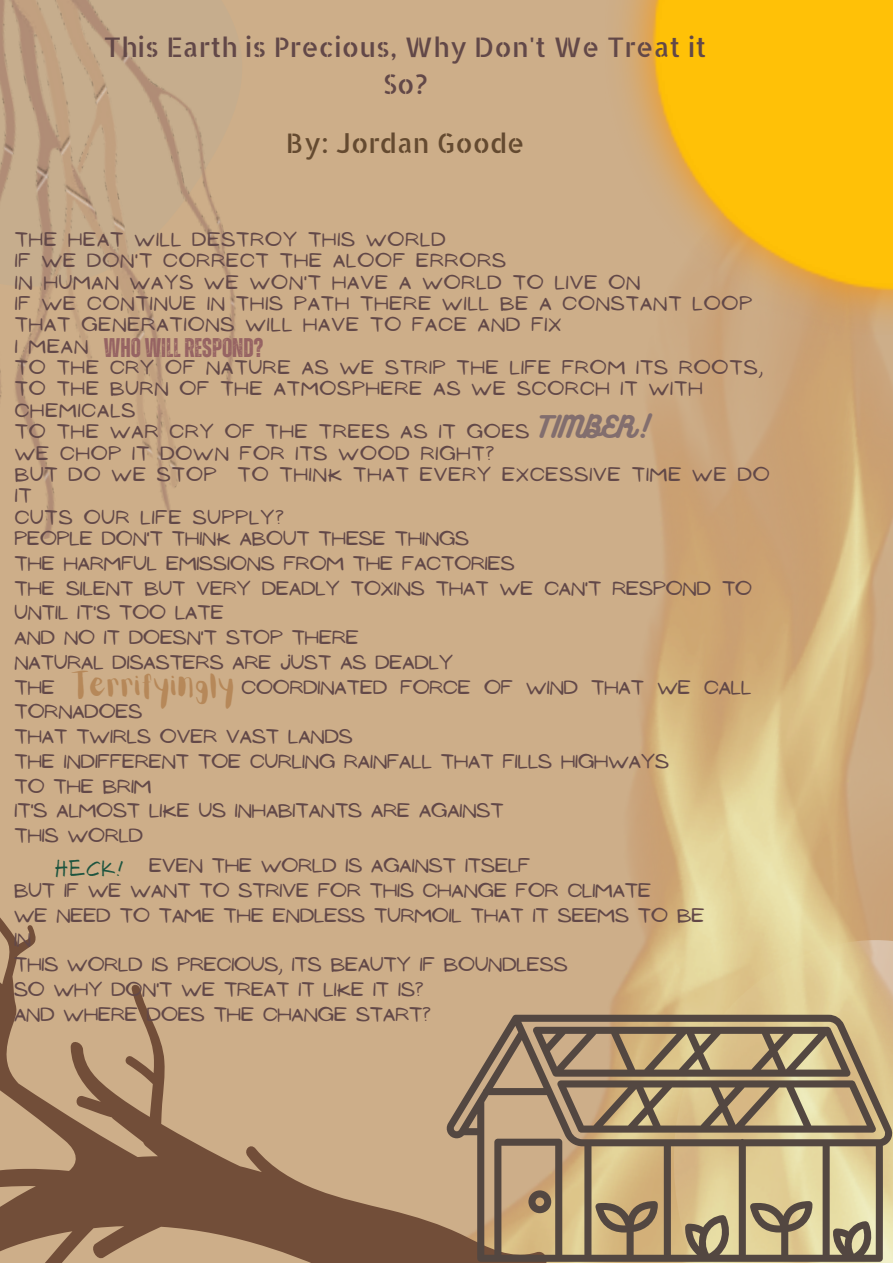
<style>
.page{position:relative;width:893px;height:1264px;background:#fff}
.page>*{position:absolute;margin:0;border:0;box-sizing:border-box;transform-origin:0 0}
.t1{font:33px "NF ANTIO Regular";color:#1c543f}
.t2{font:27px/37px "Allerta Stencil";color:#624848;text-align:center}
.t3{font:700 27px "Zuume Rough";color:#966363}
.t4{font:27px "Allerta Stencil";color:#644a30}
.t5{font:27px "Aloja Extended";color:#b68859}
.t6{font:27px "Bukhari Script";color:#826e6e}
.t7{font:18px/24.8px "NF Ananias Regular";color:#624848}
.t8{font:18px/21.3px "NF Ananias Regular";letter-spacing:.055em;color:#624848}
</style>
<div class="page">
<div style="left:0;top:0;width:892px;height:1262px;background:#cdae89"></div>
<img style="left:606px;top:334px;width:286px;height:928px">
<img style="left:0;top:0;width:236px;height:539px">
<svg style="left:0;top:917px;width:606px;height:345px"></svg>
<svg style="left:446px;top:1014px;width:446px;height:247px"></svg>
<svg style="left:528px;top:1190px;width:23px;height:23px"></svg>
<svg style="left:532px;top:1026px;width:344px;height:106px"></svg>
<img style="left:623px;top:0;width:269px;height:334px">
<h2 class="t2" style="left:104px;top:27px;width:604px">This Earth is Precious, Why Don't We Treat it<br>So?</h2>
<h2 class="t4" style="left:286px;top:126px;width:240px">By: Jordan Goode</h2>
<p class="t8" style="left:15px;top:229px;width:756px">THE HEAT WILL DESTROY THIS WORLD<br>IF WE DON'T CORRECT THE ALOOF ERRORS<br>IN HUMAN WAYS WE WON'T HAVE A WORLD TO LIVE ON<br>IF WE CONTINUE IN THIS PATH THERE WILL BE A CONSTANT LOOP THAT GENERATIONS WILL HAVE TO FACE AND FIX<br>I MEAN<br>TO THE CRY OF NATURE AS WE STRIP THE LIFE FROM ITS ROOTS, TO THE BURN OF THE ATMOSPHERE AS WE SCORCH IT WITH CHEMICALS<br>TO THE WAR CRY OF THE TREES AS IT GOES<br>WE CHOP IT DOWN FOR ITS WOOD RIGHT?<br>BUT DO WE STOP TO THINK THAT EVERY EXCESSIVE TIME WE DO IT<br>CUTS OUR LIFE SUPPLY?<br>PEOPLE DON'T THINK ABOUT THESE THINGS</p>
<p class="t7" style="left:15px;top:551px;width:739px">THE HARMFUL EMISSIONS FROM THE FACTORIES<br>THE SILENT BUT VERY DEADLY TOXINS THAT WE CAN'T RESPOND TO<br>UNTIL IT'S TOO LATE<br>AND NO IT DOESN'T STOP THERE<br>NATURAL DISASTERS ARE JUST AS DEADLY<br>THE</p>
<h2 class="t3" style="left:104px;top:335px;width:161px">WHOWILLRESPOND?</h2>
<h2 class="t6" style="left:536px;top:409px;width:115px">TIMBER!</h2>
<h2 class="t5" style="left:76px;top:673px;width:162px">Terrifyingly</h2>
<p class="t7" style="left:241px;top:675px;width:511px">COORDINATED FORCE OF WIND THAT WE CALL</p>
<p class="t7" style="left:15px;top:699px;width:656px">TORNADOES<br>THAT TWIRLS OVER VAST LANDS<br>THE INDIFFERENT TOE CURLING RAINFALL THAT FILLS HIGHWAYS<br>TO THE BRIM<br>IT'S ALMOST LIKE US INHABITANTS ARE AGAINST<br>THIS WORLD</p>
<p class="t7" style="left:14px;top:853px;width:691px;text-indent:135px">EVEN THE WORLD IS AGAINST ITSELF<br>BUT IF WE WANT TO STRIVE FOR THIS CHANGE FOR CLIMATE<br>WE NEED TO TAME THE ENDLESS TURMOIL THAT IT SEEMS TO BE IN<br>THIS WORLD IS PRECIOUS, ITS BEAUTY IF BOUNDLESS<br>SO WHY DON'T WE TREAT IT LIKE IT IS?<br>AND WHERE DOES THE CHANGE START?</p>
<h1 class="t1" style="left:55px;top:846px;width:71px">HECK!</h1>
</div>
